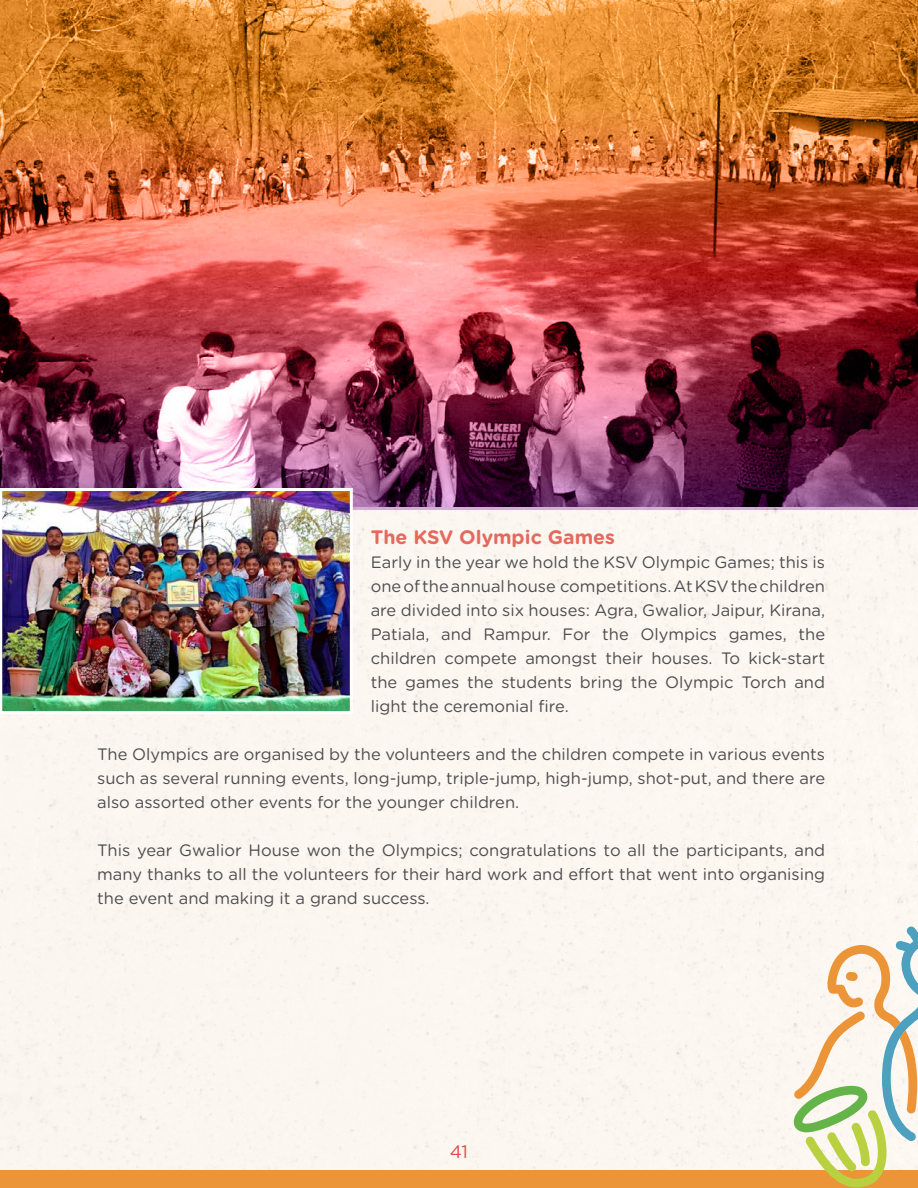
<style>
.page{position:relative;width:918px;height:1188px;background:#fff}
.page>*{position:absolute;margin:0;border:0;box-sizing:border-box;transform-origin:0 0}
.t1{font:700 19.5px "Gotham Rounded";color:#e5695d}
.t2{font:18px "Gotham";color:#e14b49}
.t3{font:16.5px/24px "Gotham Rounded";color:#4d4d4f;text-align:justify}
</style>
<div class="page">
<div style="left:0;top:1170px;width:918px;height:18px;background:#ec9538"></div>
<svg style="left:794px;top:922px;width:124px;height:266px"></svg>
<img style="left:0;top:0;width:918px;height:510px">
<img style="left:4px;top:492px;width:345px;height:218px">
<div style="left:0;top:488px;width:353px;height:226px;border:3px solid #fff"></div>
<p class="t1" style="left:371px;top:523px;width:246px">The KSV Olympic Games</p>
<p class="t3" style="left:371px;top:549px;width:456px">Early in the year we hold the KSV Olympic Games; this is one of the annual house competitions. At KSV the children are divided into six houses: Agra, Gwalior, Jaipur, Kirana, Patiala, and Rampur. For the Olympics games, the children compete amongst their houses. To kick-start the games the students bring the Olympic Torch and light the ceremonial fire.</p>
<p class="t3" style="left:97px;top:741px;width:729px">The Olympics are organised by the volunteers and the children compete in various events such as several running events, long-jump, triple-jump, high-jump, shot-put, and there are also assorted other events for the younger children.</p>
<p class="t3" style="left:97px;top:837px;width:729px">This year Gwalior House won the Olympics; congratulations to all the participants, and many thanks to all the volunteers for their hard work and effort that went into organising the event and making it a grand success.</p>
<p class="t2" style="left:450px;top:1140px;width:20px">41</p>
</div>
